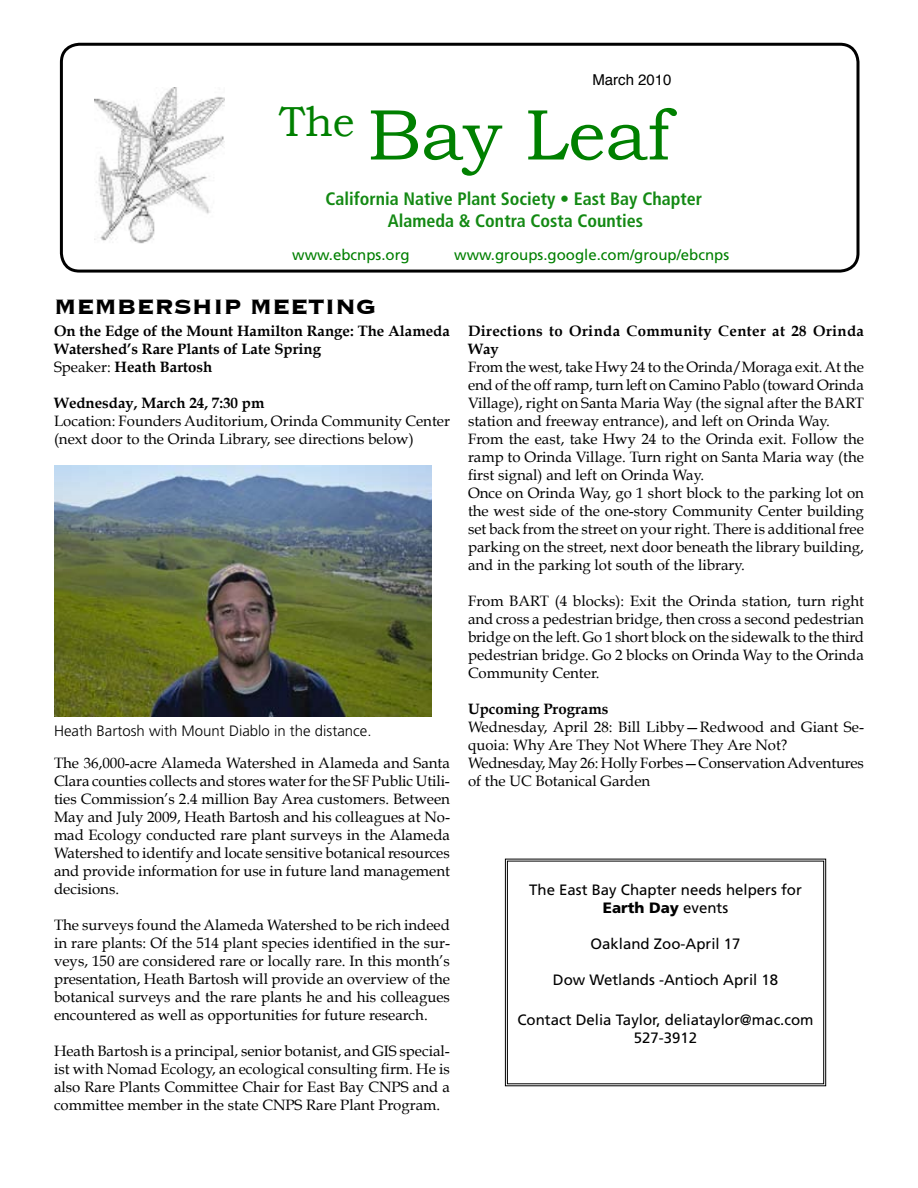
<style>
.page{position:relative;width:918px;height:1188px;background:#fff}
.page>*{position:absolute;margin:0;border:0;box-sizing:border-box;transform-origin:0 0}
.t1{font:72px "Bookman Old Style";color:#008000}
.t2{font:700 27px "Copperplate";color:#000}
.t3{font:700 condensed 18px/21.6px "Frutiger";color:#138913;text-align:center}
.t4{font:15px/18px "Book Antiqua";color:#000;text-align:justify}
.t5{font:700 15px/18px "Book Antiqua";color:#000}
.t6{font:15px/18px "Frutiger";color:#000;text-align:center}
.t7{font:15px "Frutiger";color:#008000}
.t8{font:700 15px/18px "Book Antiqua";letter-spacing:.025em;color:#000}
.t9{font:300 15px "Frutiger";color:#000}
.t10{font:15px "Helvetica";color:#000}
.s1{font-weight:400}
.s2{font-weight:900}
</style>
<div class="page">
<div style="left:60px;top:43px;width:799px;height:230px;border:3px solid #000;border-radius:18px"></div>
<img style="left:94px;top:87px;width:130px;height:157px">
<img style="left:54px;top:465px;width:378px;height:252px">
<svg style="left:504px;top:858px;width:323px;height:229px"></svg>
<div style="left:507px;top:861px;width:317px;height:223px;border:1px solid #000"></div>
<p class="t10" style="left:592px;top:68px;width:81px">March 2010</p>
<h1 class="t1" style="left:279px;top:94px;width:393px"><sup>The</sup> Bay Leaf</h1>
<p class="t3" style="left:325px;top:188px;width:378px">California Native Plant Society • East Bay Chapter<br>Alameda &amp; Contra Costa Counties</p>
<p class="t7" style="left:292px;top:246px;width:119px">www.ebcnps.org</p>
<p class="t7" style="left:454px;top:246px;width:276px">www.groups.google.com/group/ebcnps</p>
<h2 class="t2" style="left:54px;top:289px;width:323px">membership meeting</h2>
<p class="t5" style="left:54px;top:322px;width:397px">On the Edge of the Mount Hamilton Range: The Alameda<br>Watershed’s Rare Plants of Late Spring<br><span class="s1">Speaker:</span> Heath Bartosh</p>
<p class="t5" style="left:54px;top:394px;width:212px">Wednesday, March 24, 7:30 pm</p>
<p class="t4" style="left:54px;top:412px;width:398px">Location: Founders Auditorium, Orinda Community Center (next door to the Orinda Library, see directions below)</p>
<p class="t9" style="left:54px;top:722px;width:319px">Heath Bartosh with Mount Diablo in the distance.</p>
<p class="t4" style="left:54px;top:754px;width:398px">The 36,000-acre Alameda Watershed in Alameda and Santa Clara counties collects and stores water for the SF Public Utili&shy;ties Commission’s 2.4 million Bay Area customers. Between May and July 2009, Heath Bartosh and his colleagues at No&shy;mad Ecology conducted rare plant surveys in the Alameda Watershed to identify and locate sensitive botanical resources and provide information for use in future land management decisions.</p>
<p class="t4" style="left:54px;top:916px;width:398px">The surveys found the Alameda Watershed to be rich indeed in rare plants: Of the 514 plant species identified in the sur&shy;veys, 150 are considered rare or locally rare. In this month’s presentation, Heath Bartosh will provide an overview of the botanical surveys and the rare plants he and his colleagues encountered as well as opportunities for future research.</p>
<p class="t4" style="left:54px;top:1042px;width:397px">Heath Bartosh is a principal, senior botanist, and GIS special&shy;ist with Nomad Ecology, an ecological consulting firm. He is also Rare Plants Committee Chair for East Bay CNPS and a committee member in the state CNPS Rare Plant Program.</p>
<p class="t8" style="left:468px;top:322px;width:398px">Directions to Orinda Community Center at 28 Orinda<br>Way</p>
<p class="t4" style="left:468px;top:358px;width:398px;text-align:left">From the west, take Hwy 24 to the Orinda/Moraga exit. At the end of the off ramp, turn left on Camino Pablo (toward Orinda Village), right on Santa Maria Way (the signal after the BART station and freeway entrance), and left on Orinda Way.<br>From the east, take Hwy 24 to the Orinda exit. Follow the ramp to Orinda Village. Turn right on Santa Maria way (the first signal) and left on Orinda Way.<br>Once on Orinda Way, go 1 short block to the parking lot on the west side of the one-story Community Center building set back from the street on your right. There is additional free parking on the street, next door beneath the library building, and in the parking lot south of the library.</p>
<p class="t4" style="left:468px;top:592px;width:398px">From BART (4 blocks): Exit the Orinda station, turn right and cross a pedestrian bridge, then cross a second pedestrian bridge on the left. Go 1 short block on the sidewalk to the third pedestrian bridge. Go 2 blocks on Orinda Way to the Orinda Community Center.</p>
<p class="t5" style="left:468px;top:700px;width:142px">Upcoming Programs</p>
<p class="t4" style="left:468px;top:718px;width:397px;text-align:left">Wednesday, April 28: Bill Libby—Redwood and Giant Se&shy;quoia: Why Are They Not Where They Are Not?<br>Wednesday, May 26: Holly Forbes—Conservation Adventures of the UC Botanical Garden</p>
<p class="t6" style="left:529px;top:881px;width:274px">The East Bay Chapter needs helpers for<br><span class="s2">Earth Day</span> events</p>
<p class="t6" style="left:591px;top:935px;width:152px">Oakland Zoo-April 17</p>
<p class="t6" style="left:553px;top:971px;width:227px">Dow Wetlands -Antioch April 18</p>
<p class="t6" style="left:517px;top:1010px;width:298px">Contact Delia Taylor, deliataylor@mac.com<br>527-3912</p>
</div>
